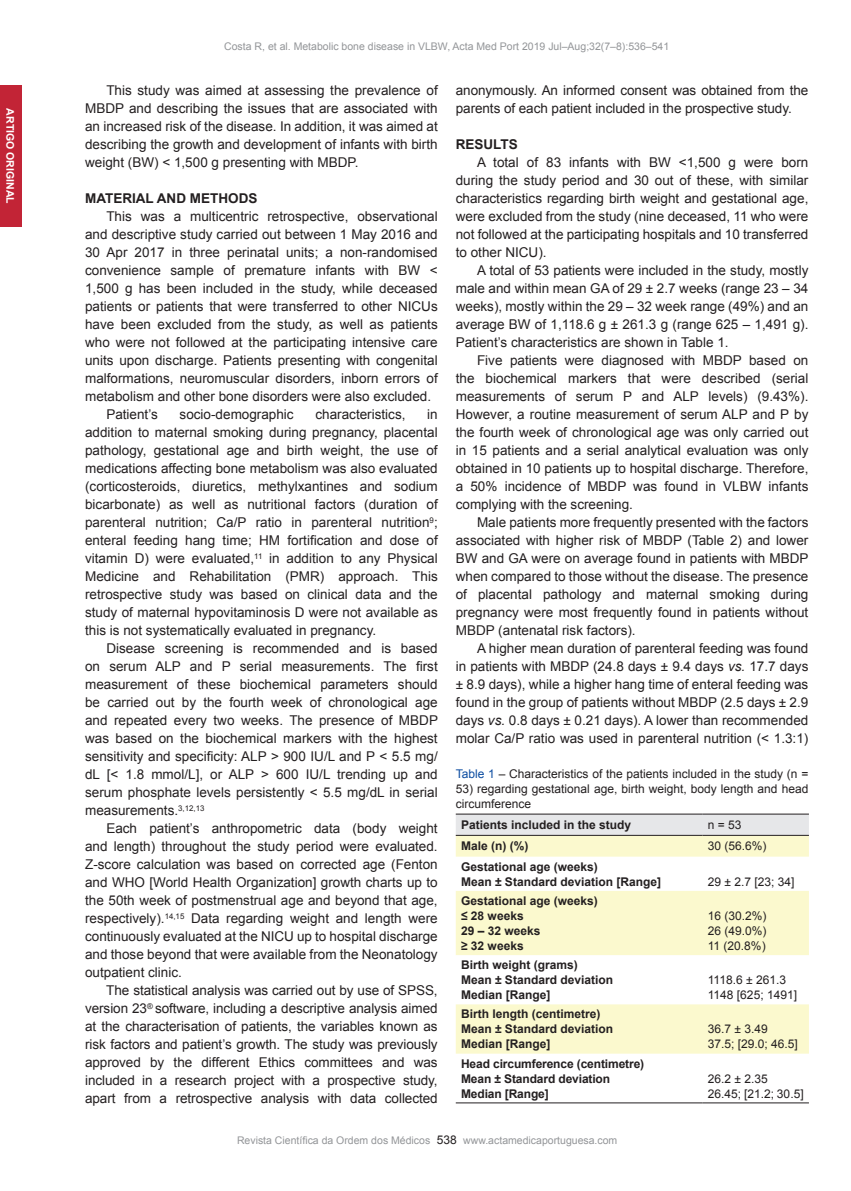
<style>
.page{position:relative;width:851px;height:1191px;background:#fff}
.page>*{position:absolute;margin:0;border:0;box-sizing:border-box;transform-origin:0 0}
.t1{font:13.5px/18px "Arial";color:#231f20;text-align:justify}
.t2{font:700 13.5px "Arial";color:#231f20}
.t3{font:700 12px/15px "Arial";color:#231f20}
.t4{font:12px/15px "Arial";color:#231f20}
.t5{font:10.5px "Arial";color:#939598}
.t6{font:700 10.5px "Arial";color:#fff}
.s1{font-style:italic}
.s2{color:#0d4da1}
.s3{font-size:12px;color:#231f20}
</style>
<div class="page">
<div style="left:0;top:85px;width:22px;height:142px;background:#c22436"></div>
<svg style="left:455px;top:814px;width:353px;height:21px;background:#dfe0e2"></svg>
<svg style="left:455px;top:836px;width:353px;height:217px;fill:#fbf9ce"></svg>
<hr style="left:455px;top:813px;width:247px;height:1px;background:#231f20">
<hr style="left:702px;top:813px;width:106px;height:1px;background:#231f20">
<hr style="left:455px;top:835px;width:247px;height:1px;background:#231f20">
<hr style="left:702px;top:835px;width:106px;height:1px;background:#231f20">
<hr style="left:455px;top:1102px;width:247px;height:1px;background:#231f20">
<hr style="left:702px;top:1102px;width:106px;height:1px;background:#231f20">
<p class="t6" style="left:17px;top:108px;width:97px;rotate:90deg">ARTIGO ORIGINAL</p>
<p class="t5" style="left:224px;top:39px;width:446px">Costa R, et al. Metabolic bone disease in VLBW, Acta Med Port 2019 Jul–Aug;32(7–8):536–541</p>
<p class="t1" style="left:85px;top:81px;width:354px;text-indent:21px">This study was aimed at assessing the prevalence of MBDP and describing the issues that are associated with an increased risk of the disease. In addition, it was aimed at describing the growth and development of infants with birth weight (BW) &lt; 1,500 g presenting with MBDP.</p>
<p class="t2" style="left:85px;top:189px;width:174px">MATERIAL AND METHODS</p>
<p class="t1" style="left:106px;top:207px;width:333px">This was a multicentric retrospective, observational</p>
<p class="t1" style="left:85px;top:225px;width:354px">and descriptive study carried out between 1 May 2016 and</p>
<p class="t1" style="left:85px;top:243px;width:354px">30 Apr 2017 in three perinatal units; a non-randomised</p>
<p class="t1" style="left:85px;top:261px;width:354px">convenience sample of premature infants with BW &lt;</p>
<p class="t1" style="left:85px;top:279px;width:354px">1,500 g has been included in the study, while deceased</p>
<p class="t1" style="left:85px;top:297px;width:354px">patients or patients that were transferred to other NICUs</p>
<p class="t1" style="left:85px;top:315px;width:354px">have been excluded from the study, as well as patients</p>
<p class="t1" style="left:85px;top:333px;width:354px">who were not followed at the participating intensive care</p>
<p class="t1" style="left:85px;top:351px;width:354px">units upon discharge. Patients presenting with congenital</p>
<p class="t1" style="left:85px;top:369px;width:354px">malformations, neuromuscular disorders, inborn errors of</p>
<p class="t1" style="left:85px;top:387px;width:347px">metabolism and other bone disorders were also excluded.</p>
<p class="t1" style="left:106px;top:405px;width:53px">Patient’s</p>
<p class="t1" style="left:179px;top:405px;width:116px">socio-demographic</p>
<p class="t1" style="left:315px;top:405px;width:92px">characteristics,</p>
<p class="t1" style="left:455px;top:81px;width:354px">anonymously. An informed consent was obtained from the parents of each patient included in the prospective study.</p>
<p class="t2" style="left:455px;top:135px;width:64px">RESULTS</p>
<p class="t1" style="left:455px;top:153px;width:354px;text-indent:21px">A total of 83 infants with BW &lt;1,500 g were born during the study period and 30 out of these, with similar characteristics regarding birth weight and gestational age, were excluded from the study (nine deceased, 11 who were not followed at the participating hospitals and 10 transferred to other NICU).</p>
<p class="t1" style="left:455px;top:261px;width:354px;text-indent:21px">A total of 53 patients were included in the study, mostly male and within mean GA of 29 ± 2.7 weeks (range 23 – 34 weeks), mostly within the 29 – 32 week range (49%) and an average BW of 1,118.6 g ± 261.3 g (range 625 – 1,491 g).<br>Patient’s characteristics are shown in Table 1.</p>
<p class="t1" style="left:455px;top:351px;width:354px;text-indent:21px">Five patients were diagnosed with MBDP based on the biochemical markers that were described (serial measurements of serum P and ALP levels) (9.43%).<br>However, a routine measurement of serum ALP and P by the fourth week of chronological age was only carried out in 15 patients and a serial analytical evaluation was only obtained in 10 patients up to hospital discharge. Therefore, a 50% incidence of MBDP was found in VLBW infants complying with the screening.</p>
<p class="t1" style="left:455px;top:513px;width:354px;text-indent:21px">Male patients more frequently presented with the factors associated with higher risk of MBDP (Table 2) and lower BW and GA were on average found in patients with MBDP when compared to those without the disease. The presence of placental pathology and maternal smoking during pregnancy were most frequently found in patients without MBDP (antenatal risk factors).</p>
<p class="t1" style="left:455px;top:639px;width:354px;text-indent:21px">A higher mean duration of parenteral feeding was found in patients with MBDP (24.8 days ± 9.4 days <span class="s1">vs.</span> 17.7 days ± 8.9 days), while a higher hang time of enteral feeding was found in the group of patients without MBDP (2.5 days ± 2.9 days <span class="s1">vs.</span> 0.8 days ± 0.21 days). A lower than recommended molar Ca/P ratio was used in parenteral nutrition (&lt; 1.3:1)</p>
<p class="t4" style="left:455px;top:766px;width:354px"><span class="s2">Table 1</span> – Characteristics of the patients included in the study (n =</p>
<p class="t4" style="left:455px;top:781px;width:354px">53) regarding gestational age, birth weight, body length and head circumference</p>
<p class="t3" style="left:461px;top:817px;width:172px">Patients included in the study</p>
<p class="t4" style="left:707px;top:817px;width:35px">n = 53</p>
<p class="t3" style="left:461px;top:838px;width:69px">Male (n) (%)</p>
<p class="t4" style="left:707px;top:838px;width:60px">30 (56.6%)</p>
<p class="t3" style="left:461px;top:859px;width:201px">Gestational age (weeks)<br>Mean ± Standard deviation [Range]</p>
<p class="t1" style="left:85px;top:405px;width:354px;text-indent:342px">in addition to maternal smoking during pregnancy, placental pathology, gestational age and birth weight, the use of medications affecting bone metabolism was also evaluated (corticosteroids, diuretics, methylxantines and sodium bicarbonate) as well as nutritional factors (duration of parenteral nutrition; Ca/P ratio in parenteral nutrition<sup>9</sup>; enteral feeding hang time; HM fortification and dose of vitamin D) were evaluated,<sup>11</sup> in addition to any Physical Medicine and Rehabilitation (PMR) approach. This retrospective study was based on clinical data and the study of maternal hypovitaminosis D were not available as this is not systematically evaluated in pregnancy.</p>
<p class="t1" style="left:85px;top:639px;width:354px;text-indent:21px">Disease screening is recommended and is based on serum ALP and P serial measurements. The first measurement of these biochemical parameters should be carried out by the fourth week of chronological age and repeated every two weeks. The presence of MBDP was based on the biochemical markers with the highest sensitivity and specificity: ALP &gt; 900 IU/L and P &lt; 5.5 mg/ dL [&lt; 1.8 mmol/L], or ALP &gt; 600 IU/L trending up and serum phosphate levels persistently &lt; 5.5 mg/dL in serial measurements.<sup>3,12,13</sup></p>
<p class="t1" style="left:85px;top:819px;width:354px;text-indent:21px">Each patient’s anthropometric data (body weight and length) throughout the study period were evaluated.<br>Z-score calculation was based on corrected age (Fenton and WHO [World Health Organization] growth charts up to the 50th week of postmenstrual age and beyond that age, respectively).<sup>14,15</sup> Data regarding weight and length were continuously evaluated at the NICU up to hospital discharge and those beyond that were available from the Neonatology outpatient clinic.</p>
<p class="t1" style="left:85px;top:981px;width:354px;text-indent:21px">The statistical analysis was carried out by use of SPSS, version 23<sup>®</sup> software, including a descriptive analysis aimed at the characterisation of patients, the variables known as risk factors and patient’s growth. The study was previously approved by the different Ethics committees and was included in a research project with a prospective study, apart from a retrospective analysis with data collected</p>
<p class="t4" style="left:707px;top:874px;width:88px">29 ± 2.7 [23; 34]</p>
<p class="t3" style="left:461px;top:893px;width:138px">Gestational age (weeks) ≤ 28 weeks<br>29 – 32 weeks<br>≥ 32 weeks</p>
<p class="t4" style="left:707px;top:908px;width:60px;text-align:justify">16 (30.2%)<br>26 (49.0%)<br>11 (20.8%)</p>
<p class="t3" style="left:461px;top:957px;width:153px">Birth weight (grams)<br>Mean ± Standard deviation<br>Median [Range]</p>
<p class="t4" style="left:707px;top:972px;width:91px">1118.6 ± 261.3<br>1148 [625; 1491]</p>
<p class="t3" style="left:461px;top:1006px;width:153px">Birth length (centimetre)<br>Mean ± Standard deviation<br>Median [Range]</p>
<p class="t4" style="left:707px;top:1021px;width:92px">36.7 ± 3.49<br>37.5; [29.0; 46.5]</p>
<p class="t3" style="left:461px;top:1056px;width:185px">Head circumference (centimetre)<br>Mean ± Standard deviation<br>Median [Range]</p>
<p class="t4" style="left:707px;top:1070px;width:97px">26.2 ± 2.35<br>26.45; [21.2; 30.5]</p>
<p class="t5" style="left:237px;top:1133px;width:382px">Revista Científica da Ordem dos Médicos <span class="s3">538</span> www.actamedicaportuguesa.com</p>
</div>
